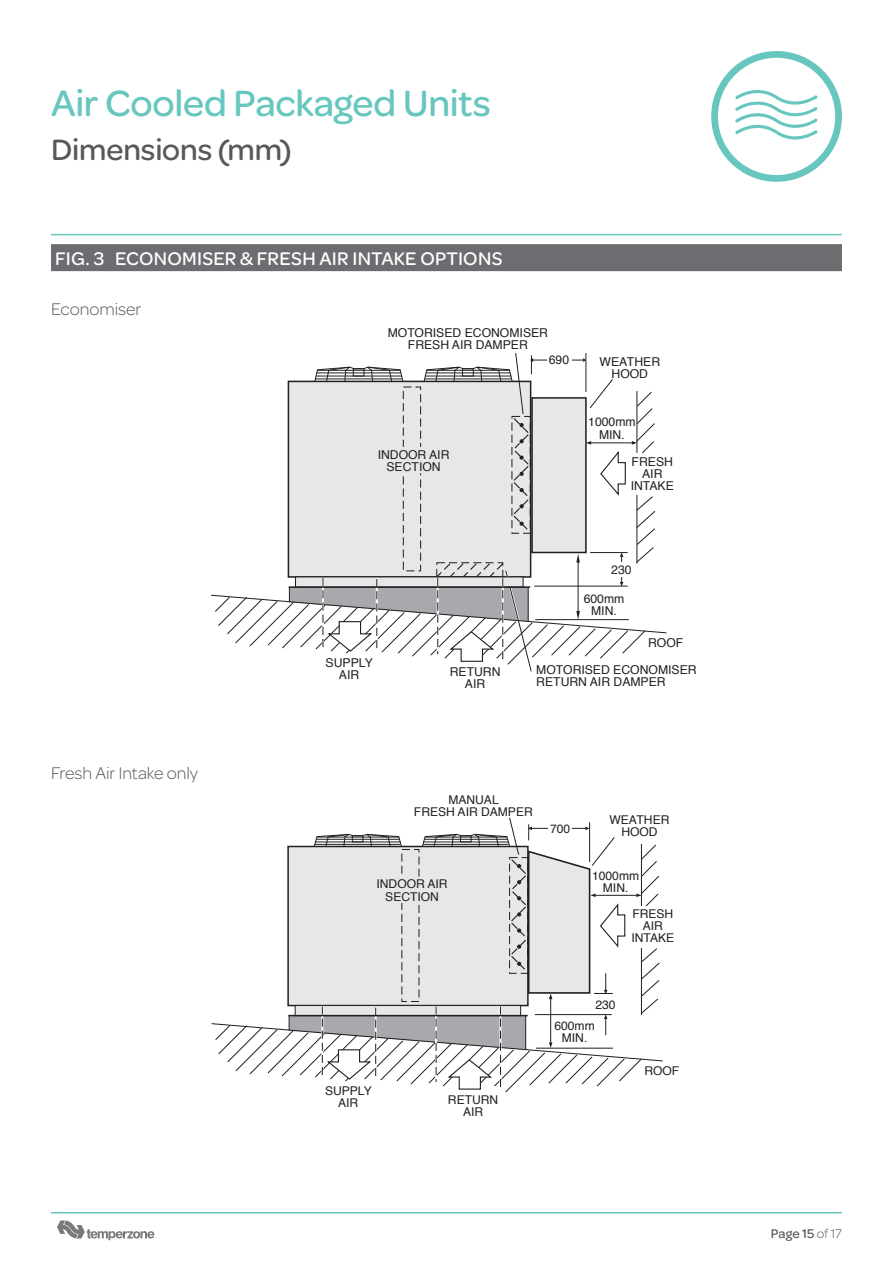
<style>
.page{position:relative;width:893px;height:1263px;background:#fff}
.page>*{position:absolute;margin:0;border:0;box-sizing:border-box;transform-origin:0 0}
.Page_header_L1{font:500 39px "Omnes";letter-spacing:-.005em;color:#67c7be}
.Page_header_L2{font:500 31.5px "Omnes";letter-spacing:-.005em;color:#57585a}
.Sub_Header_L1{font:500 19.5px "Omnes";letter-spacing:.01em;color:#fff}
.Body_copy{font:300 18px "Omnes";letter-spacing:-.005em;color:#57585a}
.t1{font:500 13.5px "Omnes";letter-spacing:.005em;color:#57585a}
.t2{font:12.15px/12.1px "Helvetica";color:#231f20;text-align:center}
.s1{font-weight:300}
</style>
<div class="page">
<svg style="left:57px;top:1220px;width:97px;height:20px"></svg>
<svg style="left:711px;top:51px;width:131px;height:131px"></svg>
<hr style="left:51px;top:234px;width:791px;height:1px;background:#67c7be">
<svg style="left:211px;top:353px;width:456px;height:319px"></svg>
<hr style="left:578px;top:562px;width:1px;height:50px;background:#231f20">
<hr style="left:51px;top:1212px;width:791px;height:1px;background:#67c7be">
<div style="left:51px;top:244px;width:791px;height:27px;background:#6c6d70"></div>
<svg style="left:211px;top:817px;width:452px;height:276px"></svg>
<hr style="left:550px;top:999px;width:1px;height:44px;background:#231f20">
<p class="Page_header_L1" style="left:51px;top:76px;width:441px">Air Cooled Packaged Units</p>
<p class="Page_header_L2" style="left:51px;top:127px;width:242px">Dimensions (mm)</p>
<p class="Sub_Header_L1" style="left:55px;top:245px;width:449px">FIG. 3 ECONOMISER &amp; FRESH AIR INTAKE OPTIONS</p>
<p class="Body_copy" style="left:51px;top:297px;width:92px">Economiser</p>
<p class="Body_copy" style="left:51px;top:761px;width:149px">Fresh Air Intake only</p>
<p class="t2" style="left:388px;top:327px;width:162px">MOTORISED ECONOMISER<br>FRESH AIR DAMPER</p>
<p class="t2" style="left:378px;top:449px;width:73px">INDOOR AIR<br>SECTION</p>
<p class="t2" style="left:549px;top:354px;width:22px">690</p>
<p class="t2" style="left:599px;top:356px;width:62px">WEATHER<br>HOOD</p>
<p class="t2" style="left:588px;top:416px;width:49px">1000mm<br>MIN.</p>
<p class="t2" style="left:631px;top:456px;width:45px">FRESH<br>AIR<br>INTAKE</p>
<p class="t2" style="left:611px;top:564px;width:22px">230</p>
<p class="t2" style="left:584px;top:593px;width:42px">600mm<br>MIN.</p>
<p class="t2" style="left:648px;top:637px;width:37px">ROOF</p>
<p class="t2" style="left:326px;top:657px;width:49px">SUPPLY<br>AIR</p>
<p class="t2" style="left:450px;top:666px;width:52px">RETURN<br>AIR</p>
<p class="t2" style="left:536px;top:664px;width:162px;text-align:left">MOTORISED ECONOMISER<br>RETURN AIR DAMPER</p>
<p class="t2" style="left:414px;top:794px;width:120px">MANUAL<br>FRESH AIR DAMPER</p>
<p class="t2" style="left:550px;top:823px;width:22px">700</p>
<p class="t2" style="left:609px;top:814px;width:62px">WEATHER<br>HOOD</p>
<p class="t2" style="left:377px;top:878px;width:73px">INDOOR AIR<br>SECTION</p>
<p class="t2" style="left:325px;top:1085px;width:48px">SUPPLY<br>AIR</p>
<p class="t2" style="left:448px;top:1094px;width:52px">RETURN<br>AIR</p>
<p class="t2" style="left:592px;top:870px;width:48px">1000mm<br>MIN.</p>
<p class="t2" style="left:631px;top:908px;width:44px">FRESH<br>AIR<br>INTAKE</p>
<p class="t2" style="left:595px;top:999px;width:22px">230</p>
<p class="t2" style="left:554px;top:1020px;width:42px">600mm<br>MIN.</p>
<p class="t2" style="left:644px;top:1065px;width:36px">ROOF</p>
<p class="t1" style="left:771px;top:1224px;width:73px">Page 15 <span class="s1">of 17</span></p>
</div>
